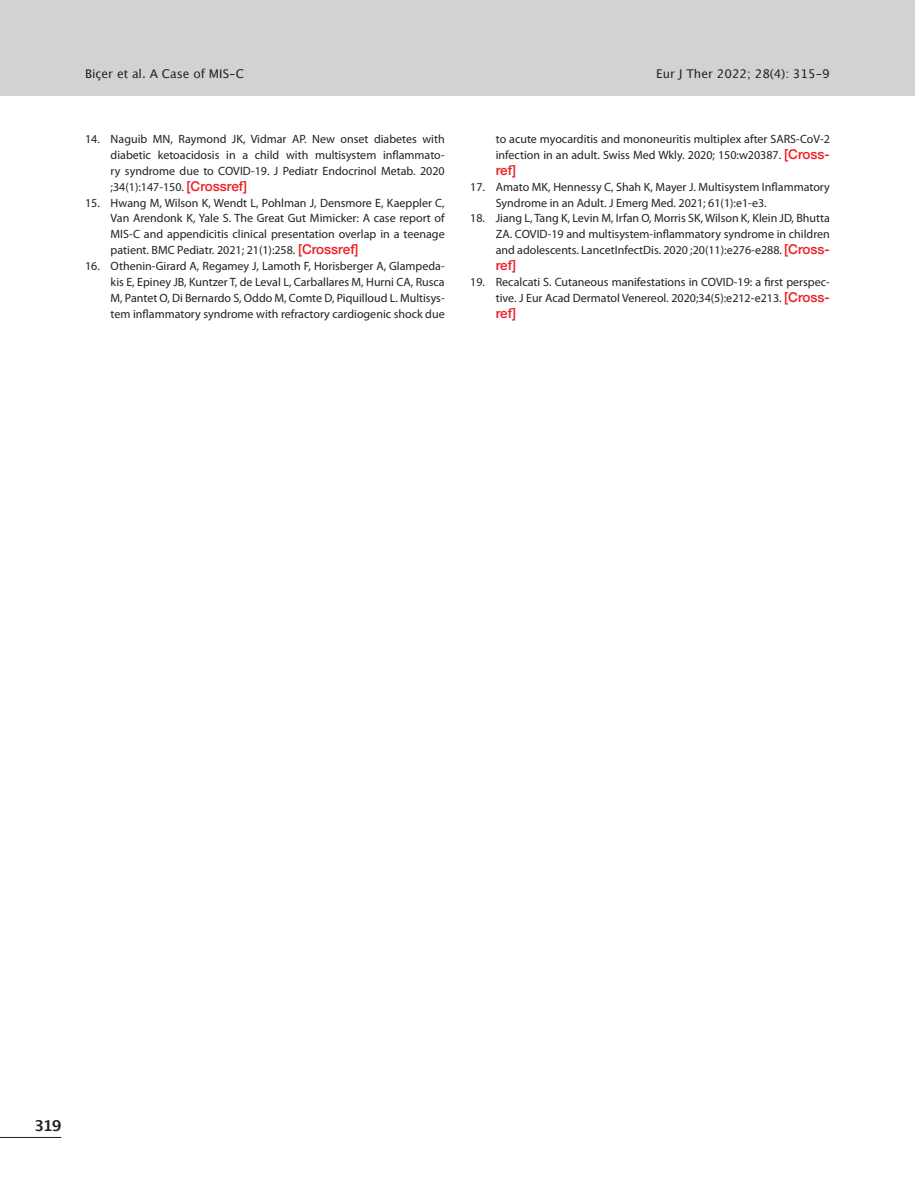
<style>
.page{position:relative;width:915px;height:1191px;background:#fff}
.page>*{position:absolute;margin:0;border:0;box-sizing:border-box;transform-origin:0 0}
.t1{font:700 15px "Lucida Grande";color:#231f20}
.t2{font:500 13.5px "Helvetica Neue";letter-spacing:-.01em;color:#ee1d23}
.t3{font:12px/15.9px "Myriad Pro";color:#231f20;text-align:justify}
.t4{font:12px "Lucida Grande";color:#231f20}
.s1{font-family:"Helvetica Neue";font-weight:500;font-size:13.5px;color:#ee1d23}
</style>
<div class="page">
<hr style="left:0;top:1137px;width:61px;height:1px;background:#231f20">
<div style="left:0;top:0;width:914px;height:95px;background:#d1d2d4"></div>
<p class="t4" style="left:85px;top:65px;width:160px">Biçer et al. A Case of MIS-C</p>
<p class="t4" style="left:656px;top:65px;width:175px">Eur J Ther 2022; 28(4): 315-9</p>
<p class="t3" style="left:111px;top:131px;width:335px;text-indent:-26px">14. Naguib MN, Raymond JK, Vidmar AP. New onset diabetes with diabetic ketoacidosis in a child with multisystem inflammato&shy;ry syndrome due to COVID-19. J Pediatr Endocrinol Metab. 2020 ;34(1):147-150. <span class="s1">[Crossref]</span></p>
<p class="t3" style="left:111px;top:194px;width:335px;text-indent:-26px">15. Hwang M, Wilson K, Wendt L, Pohlman J, Densmore E, Kaeppler C, Van Arendonk K, Yale S. The Great Gut Mimicker: A case report of MIS-C and appendicitis clinical presentation overlap in a teenage patient. BMC Pediatr. 2021; 21(1):258. <span class="s1">[Crossref]</span></p>
<p class="t3" style="left:111px;top:258px;width:335px;text-indent:-26px">16. Othenin-Girard A, Regamey J, Lamoth F, Horisberger A, Glampeda&shy;kis E, Epiney JB, Kuntzer T, de Leval L, Carballares M, Hurni CA, Rusca M, Pantet O, Di Bernardo S, Oddo M, Comte D, Piquilloud L. Multisys&shy;tem inflammatory syndrome with refractory cardiogenic shock due</p>
<p class="t3" style="left:495px;top:131px;width:335px">to acute myocarditis and mononeuritis multiplex after SARS-CoV-2 infection in an adult. Swiss Med Wkly. 2020; 150:w20387. <span class="s1">[Cross-</span></p>
<p class="t2" style="left:495px;top:159px;width:22px">ref]</p>
<p class="t3" style="left:495px;top:178px;width:335px;text-indent:-26px">17. Amato MK, Hennessy C, Shah K, Mayer J. Multisystem Inflammatory<br>Syndrome in an Adult. J Emerg Med. 2021; 61(1):e1-e3.</p>
<p class="t3" style="left:495px;top:210px;width:335px;text-indent:-26px">18. Jiang L, Tang K, Levin M, Irfan O, Morris SK, Wilson K, Klein JD, Bhutta ZA. COVID-19 and multisystem-inflammatory syndrome in children and adolescents. LancetInfectDis. 2020 ;20(11):e276-e288. <span class="s1">[Cross-</span></p>
<p class="t2" style="left:495px;top:254px;width:22px">ref]</p>
<p class="t3" style="left:470px;top:274px;width:361px;text-align:right">19. Recalcati S. Cutaneous manifestations in COVID-19: a first perspec&shy;tive. J Eur Acad Dermatol Venereol. 2020;34(5):e212-e213. <span class="s1">[Cross-</span></p>
<p class="t2" style="left:495px;top:302px;width:22px">ref]</p>
<p class="t1" style="left:34px;top:1115px;width:28px">319</p>
</div>
